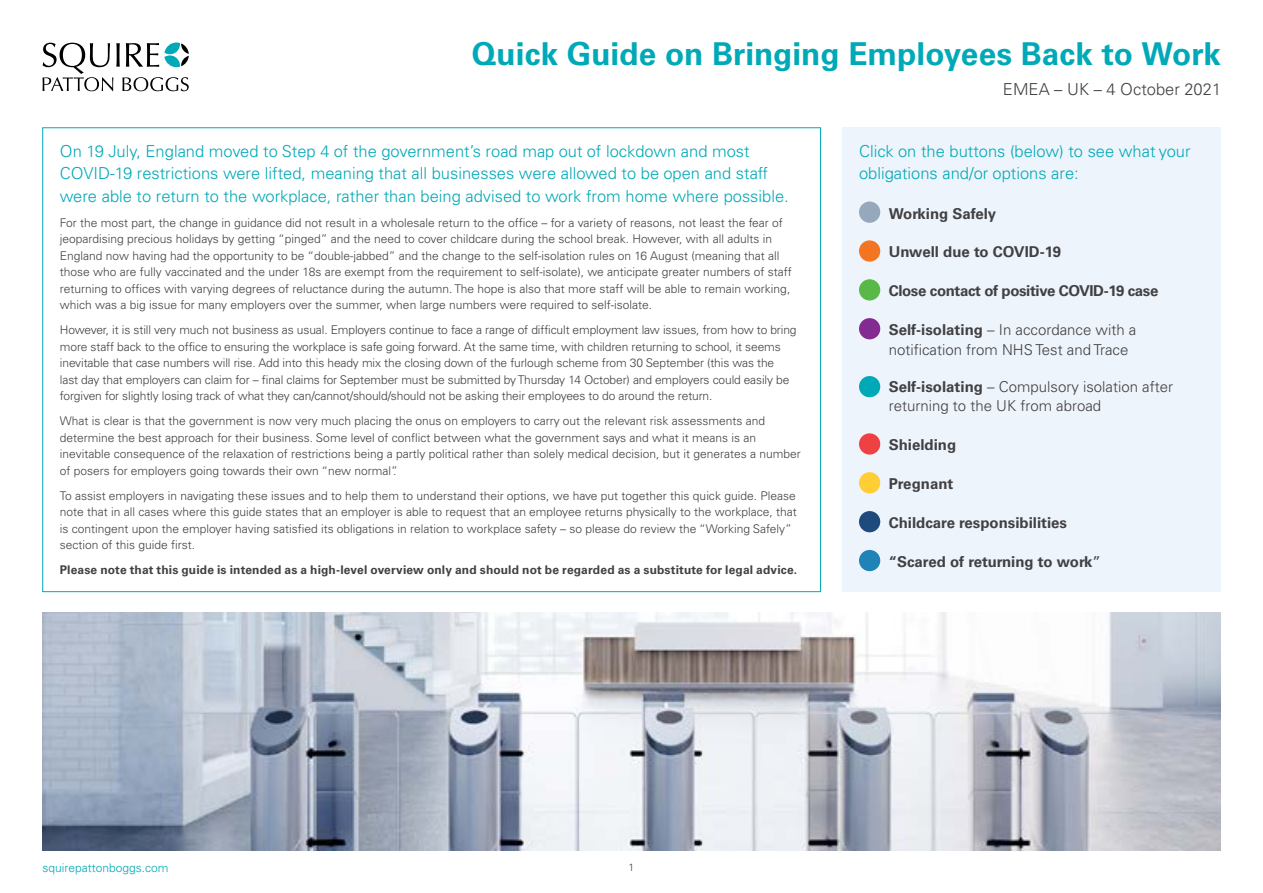
<style>
.page{position:relative;width:1263px;height:893px;background:#fff}
.page>*{position:absolute;margin:0;border:0;box-sizing:border-box;transform-origin:0 0}
.t1{font:700 31.5px "Univers LTCYR 65";color:#00a9b7}
.t2{font:300 16.5px/22.5px "Univers LTCYR 45";color:#00a9b7}
.t3{font:300 16.5px "Univers LTCYR 45";color:#414042}
.t4{font:300 15px/19.5px "Univers LTCYR 45";color:#414042}
.t5{font:700 15px "Univers LTCYR 65";color:#414042}
.t6{font:700 15px "Univers LTCYR 65";letter-spacing:-.025em;color:#414042}
.t7{font:300 12px/16.5px "Univers LTCYR 45";color:#414042}
.t8{font:700 12px "Univers LTCYR 65";letter-spacing:.01em;color:#414042}
.t9{font:300 12px "Univers LTCYR 45";color:#00a9b7}
.t10{font:300 10.5px "Univers LTCYR 45";color:#414042}
.s1{font-family:"Univers LTCYR 65";font-weight:700}
.s2{font-family:"Univers LTCYR 55 Roman";font-weight:400}
</style>
<div class="page">
<svg style="left:43px;top:43px;width:146px;height:48px"></svg>
<div style="left:842px;top:128px;width:378px;height:464px;background:#eef4fb"></div>
<div style="left:859px;top:202px;width:21px;height:21px;background:#96a9bc;border-radius:50%"></div>
<div style="left:859px;top:240px;width:21px;height:22px;background:#f47521;border-radius:50%"></div>
<div style="left:859px;top:279px;width:21px;height:21px;background:#58b947;border-radius:50%"></div>
<div style="left:859px;top:318px;width:21px;height:21px;background:#842b91;border-radius:50%"></div>
<div style="left:859px;top:376px;width:21px;height:21px;background:#00a9b7;border-radius:50%"></div>
<div style="left:859px;top:433px;width:21px;height:22px;background:#ef4143;border-radius:50%"></div>
<div style="left:859px;top:472px;width:21px;height:21px;background:#ffce35;border-radius:50%"></div>
<div style="left:859px;top:511px;width:21px;height:21px;background:#1e4a7e;border-radius:50%"></div>
<div style="left:859px;top:550px;width:21px;height:21px;background:#1f83b7;border-radius:50%"></div>
<img style="left:43px;top:612px;width:1177px;height:238px">
<h1 class="t1" style="left:472px;top:32px;width:751px">Quick Guide on Bringing Employees Back to Work</h1>
<h2 class="t3" style="left:1003px;top:79px;width:220px">EMEA – UK – 4 October 2021</h2>
<p class="t2" style="left:60px;top:139px;width:730px">On 19 July, England moved to Step 4 of the government’s road map out of lockdown and most<br>COVID-19 restrictions were lifted, meaning that all businesses were allowed to be open and staff were able to return to the workplace, rather than being advised to work from home where possible.</p>
<p class="t7" style="left:60px;top:214px;width:733px">For the most part, the change in guidance did not result in a wholesale return to the office – for a variety of reasons, not least the fear of jeopardising precious holidays by getting “pinged” and the need to cover childcare during the school break. However, with all adults in England now having had the opportunity to be “double-jabbed” and the change to the self-isolation rules on 16 August (meaning that all those who are fully vaccinated and the under 18s are exempt from the requirement to self-isolate), we anticipate greater numbers of staff returning to offices with varying degrees of reluctance during the autumn. The hope is also that more staff will be able to remain working, which was a big issue for many employers over the summer, when large numbers were required to self-isolate.</p>
<p class="t7" style="left:60px;top:322px;width:738px">However, it is still very much not business as usual. Employers continue to face a range of difficult employment law issues, from how to bring more staff back to the office to ensuring the workplace is safe going forward. At the same time, with children returning to school, it seems inevitable that case numbers will rise. Add into this heady mix the closing down of the furlough scheme from 30 September (this was the<br>last day that employers can claim for – final claims for September must be submitted by Thursday 14 October) and employers could easily be forgiven for slightly losing track of what they can/cannot/should/should not be asking their employees to do around the return.</p>
<p class="t7" style="left:60px;top:413px;width:742px">What is clear is that the government is now very much placing the onus on employers to carry out the relevant risk assessments and determine the best approach for their business. Some level of conflict between what the government says and what it means is an inevitable consequence of the relaxation of restrictions being a partly political rather than solely medical decision, but it generates a number of posers for employers going towards their own “new normal”.</p>
<p class="t7" style="left:60px;top:487px;width:738px">To assist employers in navigating these issues and to help them to understand their options, we have put together this quick guide. Please note that in all cases where this guide states that an employer is able to request that an employee returns physically to the workplace, that is contingent upon the employer having satisfied its obligations in relation to workplace safety – so please do review the “Working Safely” section of this guide first.</p>
<p class="t8" style="left:60px;top:562px;width:739px">Please note that this guide is intended as a high-level overview only and should not be regarded as a substitute for legal advice.</p>
<h2 class="t2" style="left:859px;top:139px;width:333px">Click on the buttons (below) to see what your obligations and/or options are:</h2>
<p class="t5" style="left:889px;top:203px;width:109px">Working Safely</p>
<p class="t5" style="left:889px;top:242px;width:174px">Unwell due to COVID-19</p>
<p class="t6" style="left:889px;top:280px;width:271px">Close contact of positive COVID-19 case</p>
<p class="t4" style="left:889px;top:320px;width:249px"><span class="s1">Self-isolating</span> – In accordance with a notification from NHS Test and Trace</p>
<p class="t4" style="left:889px;top:376px;width:286px"><span class="s1">Self-isolating</span> – Compulsory isolation after returning to the UK from abroad</p>
<p class="t5" style="left:889px;top:434px;width:69px">Shielding</p>
<p class="t5" style="left:889px;top:473px;width:66px">Pregnant</p>
<p class="t5" style="left:889px;top:512px;width:180px">Childcare responsibilities</p>
<p class="t5" style="left:889px;top:551px;width:214px">“Scared of returning to work<span class="s2">”</span></p>
<p class="t9" style="left:43px;top:860px;width:128px">squirepattonboggs.com</p>
<p class="t10" style="left:628px;top:860px;width:7px">1</p>
</div>
